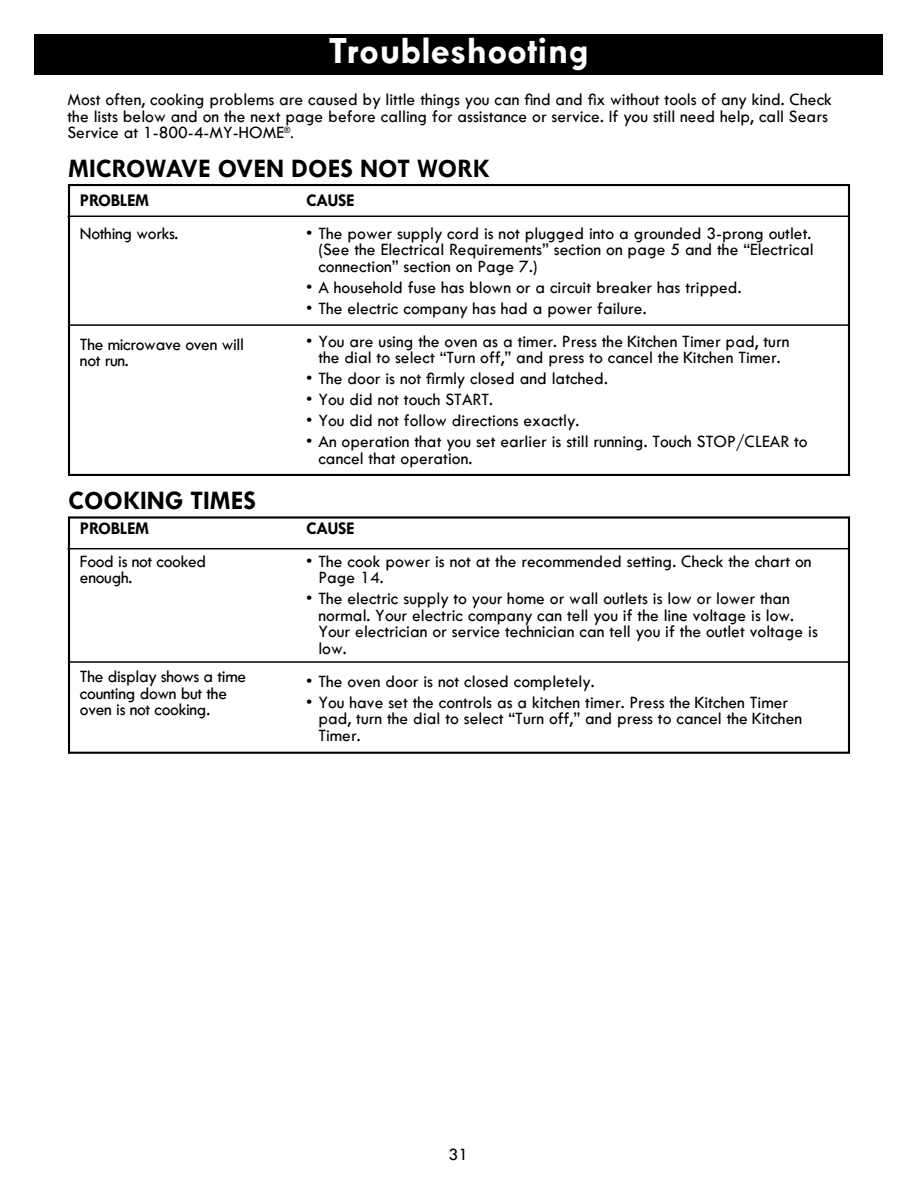
<style>
.page{position:relative;width:918px;height:1188px;background:#fff}
.page>*{position:absolute;margin:0;border:0;box-sizing:border-box;transform-origin:0 0}
.t1{font:700 39px "Kenmore Sans";color:#fff}
.t2{font:700 27px "Kenmore Sans";color:#000}
.t3{font:500 18px/16.5px "Kenmore Sans";color:#000}
.t4{font:500 18px/16.5px "Kenmore Sans";letter-spacing:-.02em;color:#000}
.t5{font:700 18px "Kenmore Sans";letter-spacing:-.02em;color:#000}
.s1{font-size:15px}
</style>
<div class="page">
<div style="left:34px;top:34px;width:850px;height:41px;background:#000"></div>
<div style="left:68px;top:184px;width:782px;height:292px;border:2px solid #000"></div>
<div style="left:68px;top:516px;width:782px;height:238px;border:2px solid #000"></div>
<hr style="left:68px;top:216px;width:780px;height:1px;background:#000">
<hr style="left:68px;top:548px;width:780px;height:1px;background:#000">
<hr style="left:70px;top:324px;width:779px;height:2px;background:#000">
<hr style="left:70px;top:661px;width:779px;height:2px;background:#000">
<h1 class="t1" style="left:329px;top:30px;width:262px">Troubleshooting</h1>
<p class="t3" style="left:68px;top:92px;width:766px">Most often, cooking problems are caused by little things you can find and fix without tools of any kind. Check the lists below and on the next page before calling for assistance or service. If you still need help, call Sears<br>Service at 1-800-4-MY-HOME<sup>®</sup><span class="s1">.</span></p>
<h2 class="t2" style="left:68px;top:154px;width:423px">MICROWAVE OVEN DOES NOT WORK</h2>
<p class="t5" style="left:80px;top:190px;width:71px">PROBLEM</p>
<p class="t4" style="left:80px;top:225px;width:100px">Nothing works.</p>
<p class="t4" style="left:80px;top:336px;width:165px">The microwave oven will not run.</p>
<h2 class="t2" style="left:68px;top:486px;width:190px">COOKING TIMES</h2>
<p class="t5" style="left:80px;top:518px;width:71px">PROBLEM</p>
<p class="t4" style="left:80px;top:553px;width:128px">Food is not cooked enough.</p>
<p class="t4" style="left:80px;top:669px;width:168px">The display shows a time counting down but the oven is not cooking.</p>
<p class="t5" style="left:306px;top:190px;width:50px">CAUSE</p>
<p class="t3" style="left:318px;top:225px;width:497px;text-indent:-12px">• The power supply cord is not plugged into a grounded 3-prong outlet. (See the Electrical Requirements” section on page 5 and the “Electrical connection” section on Page 7.)</p>
<p class="t3" style="left:306px;top:279px;width:437px">• A household fuse has blown or a circuit breaker has tripped.</p>
<p class="t3" style="left:306px;top:300px;width:342px">• The electric company has had a power failure.</p>
<p class="t3" style="left:306px;top:333px;width:485px;text-align:center">• You are using the oven as a timer. Press the Kitchen Timer pad, turn the dial to select “Turn off,” and press to cancel the Kitchen Timer.</p>
<p class="t3" style="left:306px;top:371px;width:303px">• The door is not firmly closed and latched.</p>
<p class="t3" style="left:306px;top:392px;width:189px">• You did not touch START.</p>
<p class="t3" style="left:306px;top:413px;width:275px">• You did not follow directions exactly.</p>
<p class="t3" style="left:318px;top:434px;width:491px;text-indent:-12px">• An operation that you set earlier is still running. Touch STOP/CLEAR to cancel that operation.</p>
<p class="t5" style="left:306px;top:518px;width:50px">CAUSE</p>
<p class="t3" style="left:318px;top:553px;width:495px;text-indent:-12px">• The cook power is not at the recommended setting. Check the chart on<br>Page 14.</p>
<p class="t3" style="left:318px;top:591px;width:501px;text-indent:-12px">• The electric supply to your home or wall outlets is low or lower than normal. Your electric company can tell you if the line voltage is low.<br>Your electrician or service technician can tell you if the outlet voltage is low.</p>
<p class="t3" style="left:306px;top:673px;width:290px">• The oven door is not closed completely.</p>
<p class="t3" style="left:318px;top:694px;width:485px;text-indent:-12px">• You have set the controls as a kitchen timer. Press the Kitchen Timer pad, turn the dial to select “Turn off,” and press to cancel the Kitchen<br>Timer.</p>
<p class="t3" style="left:448px;top:1146px;width:21px">31</p>
</div>
